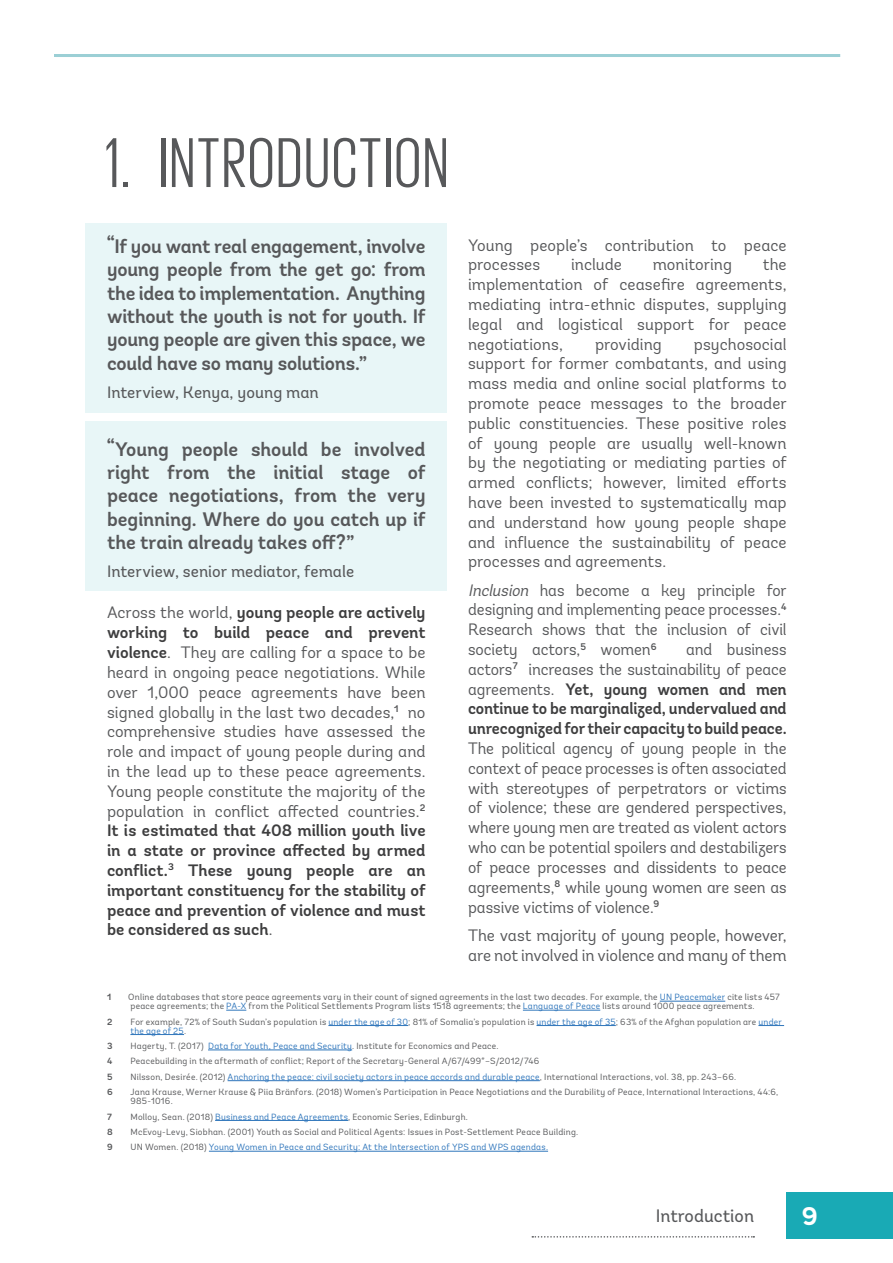
<style>
.page{position:relative;width:893px;height:1263px;background:#fff}
.page>*{position:absolute;margin:0;border:0;box-sizing:border-box;transform-origin:0 0}
.Titles{font:72px "Giorgio Sans";letter-spacing:.03em;color:#57585a}
.t1{font:700 25.5px "Andes";color:#fff}
.Body_Quote{font:600 19.5px/23.4px "Andes";letter-spacing:-.01em;color:#57585a;text-align:justify}
.t2{font:18px "Andes";color:#57585a}
.Body_copy{font:16.5px/19.8px "Andes";color:#57585a;text-align:justify}
.Body_Quote_Name{font:16.5px "Andes";color:#57585a}
.Footnotes{font:9px/9px "Andes";letter-spacing:.025em;color:#57585a}
.Footnotes-2{font:9px "Andes";letter-spacing:.025em;color:#2e75bb}
.Footnotes-3{font:600 9px "Andes";color:#57585a}
.s1{font-weight:600;color:#3e3e3f}
.s2{font-style:italic}
.s3{color:#2e75bb}
.s4{color:#57585a}
</style>
<div class="page">
<div style="left:786px;top:1192px;width:107px;height:46px;background:#19aab5"></div>
<svg style="left:532px;top:1236px;width:222px;height:1px"></svg>
<div style="left:85px;top:223px;width:361px;height:189px;background:#e8f6f7"></div>
<div style="left:85px;top:421px;width:361px;height:170px;background:#e8f6f7"></div>
<hr style="left:660px;top:1001px;width:65px;height:1px;background:#2e75bb">
<svg style="left:226px;top:1010px;width:20px;height:1px"></svg>
<hr style="left:523px;top:1010px;width:77px;height:1px;background:#2e75bb">
<hr style="left:328px;top:1025px;width:80px;height:1px;background:#2e75bb">
<hr style="left:536px;top:1025px;width:80px;height:1px;background:#2e75bb">
<svg style="left:758px;top:1025px;width:26px;height:1px"></svg>
<hr style="left:130px;top:1034px;width:54px;height:1px;background:#2e75bb">
<hr style="left:208px;top:1050px;width:144px;height:1px;background:#2e75bb">
<hr style="left:228px;top:1080px;width:312px;height:1px;background:#2e75bb">
<hr style="left:215px;top:1120px;width:133px;height:1px;background:#2e75bb">
<hr style="left:209px;top:1151px;width:339px;height:1px;background:#2e75bb">
<hr style="left:55px;top:54px;width:785px;height:3px;background:#9bcfd5">
<p class="Titles" style="left:105px;top:128px;width:344px">1. INTRODUCTION</p>
<p class="Body_Quote" style="left:107px;top:235px;width:320px">“If you want real engagement, involve young people from the get go: from the idea to implementation. Anything without the youth is not for youth. If young people are given this space, we could have so many solutions.”</p>
<p class="Body_Quote_Name" style="left:107px;top:382px;width:213px">Interview, Kenya, young man</p>
<p class="Body_Quote" style="left:107px;top:438px;width:320px">“Young people should be involved right from the initial stage of peace negotiations, from the very beginning. Where do you catch up if the train already takes off?”</p>
<p class="Body_Quote_Name" style="left:107px;top:562px;width:249px">Interview, senior mediator, female</p>
<p class="Body_copy" style="left:107px;top:603px;width:320px">Across the world, <span class="s1">young people are actively working to build peace and prevent violence</span>. They are calling for a space to be heard in ongoing peace negotiations. While over 1,000 peace agreements have been signed globally in the last two decades,<sup>1</sup> no comprehensive studies have assessed the role and impact of young people during and in the lead up to these peace agreements.<br>Young people constitute the majority of the population in conflict affected countries.<sup>2<br></sup><span class="s1">It is estimated that 408 million youth live in a state or province affected by armed conflict.</span><sup>3</sup> <span class="s1">These young people are an important constituency for the stability of peace and prevention of violence and must be considered as such</span>.</p>
<p class="Body_copy" style="left:468px;top:235px;width:320px">Young people’s contribution to peace processes</p>
<p class="Body_copy" style="left:468px;top:255px;width:320px;text-indent:295px">the implementation of ceasefire agreements, mediating intra-ethnic disputes, supplying legal and logistical support for peace negotiations,</p>
<p class="Body_copy" style="left:571px;top:255px;width:52px">include</p>
<p class="Body_copy" style="left:653px;top:255px;width:81px">monitoring</p>
<p class="Body_copy" style="left:468px;top:334px;width:320px;text-indent:226px">psychosocial support for former combatants, and using mass media and online social platforms to promote peace messages to the broader public constituencies. These positive roles of young people are usually well-known by the negotiating or mediating parties of armed conflicts; however, limited efforts have been invested to systematically map and understand how young people shape and influence the sustainability of peace processes and agreements.</p>
<p class="Body_copy" style="left:468px;top:580px;width:320px"><span class="s2">Inclusion</span> has become a key principle for designing and implementing peace processes.<sup>4<br></sup>Research shows that the inclusion of civil society actors,<sup>5</sup> women<sup>6</sup></p>
<p class="Body_copy" style="left:595px;top:334px;width:68px">providing</p>
<p class="Body_copy" style="left:468px;top:639px;width:320px;text-indent:218px">and business actors<sup>7</sup> increases the sustainability of peace agreements. <span class="s1">Yet, young women and men continue to be marginalized, undervalued and unrecognized for their capacity to build peace.<br></span>The political agency of young people in the context of peace processes is often associated with stereotypes of perpetrators or victims of violence; these are gendered perspectives, where young men are treated as violent actors who can be potential spoilers and destabilizers of peace processes and dissidents to peace agreements,<sup>8</sup> while young women are seen as passive victims of violence.<sup>9</sup></p>
<p class="Body_copy" style="left:468px;top:925px;width:320px">The vast majority of young people, however, are not involved in violence and many of them</p>
<p class="Footnotes-3" style="left:107px;top:991px;width:6px">1</p>
<p class="Footnotes" style="left:128px;top:993px;width:653px">Online databases that store peace agreements vary in their count of signed agreements in the last two decades. For example, the <span class="s3">UN Peacemaker</span> cite lists 457 peace agreements; the <span class="s3">PA-X</span> from the Political Settlements Program lists 1518 agreements; the <span class="s3">Language of Peace</span> lists around 1000 peace agreements.</p>
<p class="Footnotes-3" style="left:107px;top:1016px;width:7px">2</p>
<p class="Footnotes" style="left:130px;top:1017px;width:653px">For example, 72% of South Sudan’s population is <span class="s3">under the age of 30</span>; 81% of Somalia’s population is <span class="s3">under the age of 35</span>; 63% of the Afghan population are <span class="s3">under the age of 25</span>.</p>
<p class="Footnotes-3" style="left:107px;top:1040px;width:7px">3</p>
<p class="Footnotes" style="left:130px;top:1041px;width:370px">Hagerty, T. (2017) <span class="s3">Data for Youth, Peace and Security</span>. Institute for Economics and Peace.</p>
<p class="Footnotes-3" style="left:107px;top:1056px;width:7px">4</p>
<p class="Footnotes" style="left:130px;top:1057px;width:410px">Peacebuilding in the aftermath of conflict; Report of the Secretary-General A/67/499*–S/2012/746</p>
<p class="Footnotes-3" style="left:107px;top:1071px;width:7px">5</p>
<p class="Footnotes" style="left:130px;top:1072px;width:607px">Nilsson, Desirée. (2012) <span class="s3">Anchoring the peace: civil society actors in peace accords and durable peace</span>, International Interactions, vol. 38, pp. 243–66.</p>
<p class="Footnotes-3" style="left:107px;top:1086px;width:7px">6</p>
<p class="Footnotes" style="left:130px;top:1087px;width:649px">Jana Krause, Werner Krause &amp; Piia Bränfors. (2018) Women’s Participation in Peace Negotiations and the Durability of Peace, International Interactions, 44:6,<br>985-1016.</p>
<p class="Footnotes-3" style="left:107px;top:1111px;width:6px">7</p>
<p class="Footnotes" style="left:130px;top:1112px;width:339px">Molloy, Sean. (2018) <span class="s3">Business and Peace Agreements</span>, Economic Series, Edinburgh.</p>
<p class="Footnotes-3" style="left:107px;top:1126px;width:7px">8</p>
<p class="Footnotes" style="left:130px;top:1127px;width:449px">McEvoy-Levy, Siobhan. (2001) Youth as Social and Political Agents: Issues in Post-Settlement Peace Building.</p>
<p class="Footnotes-3" style="left:107px;top:1141px;width:7px">9</p>
<p class="Footnotes-2" style="left:130px;top:1142px;width:419px"><span class="s4">UN Women. (2018)</span> Young Women in Peace and Security: At the Intersection of YPS and WPS agendas.</p>
<p class="t2" style="left:656px;top:1205px;width:100px">Introduction</p>
<h2 class="t1" style="left:802px;top:1200px;width:18px">9</h2>
</div>
